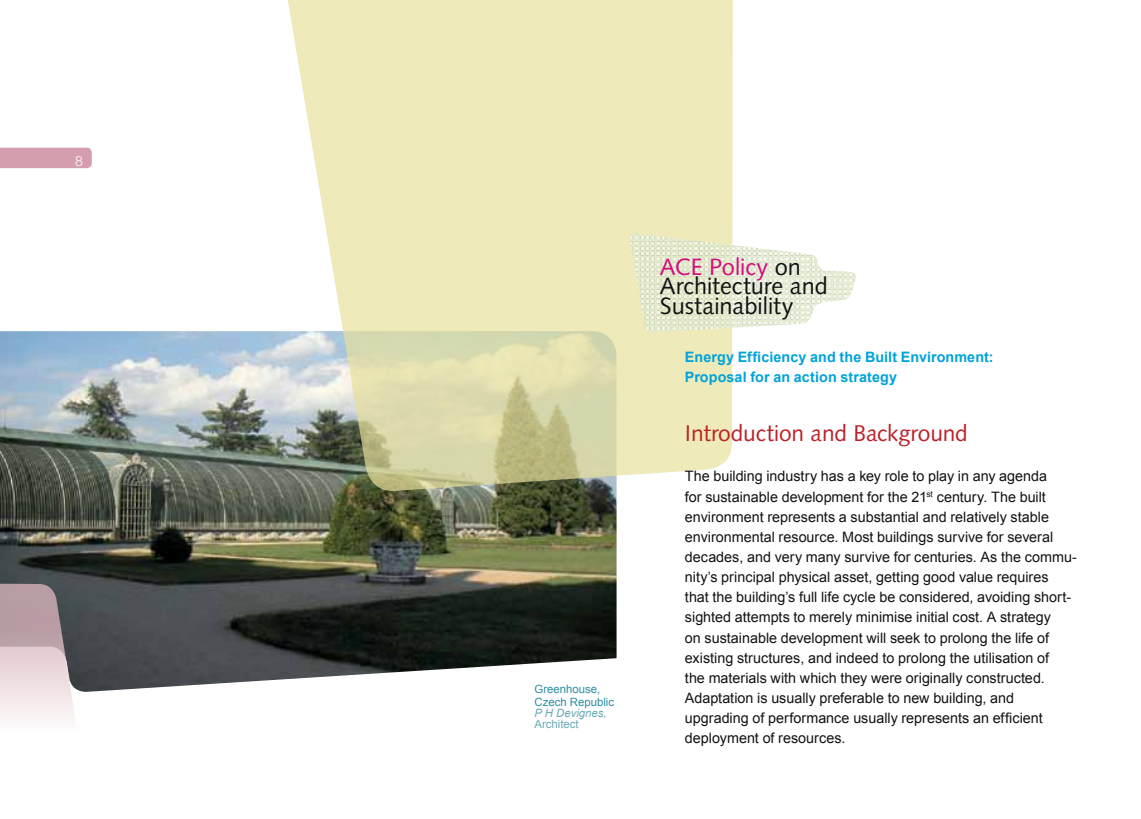
<style>
.page{position:relative;width:1141px;height:819px;background:#fff}
.page>*{position:absolute;margin:0;border:0;box-sizing:border-box;transform-origin:0 0}
.t1{font:23.62px/19.2px "Syntax";color:#121212}
.t2{font:22.75px "Syntax";letter-spacing:-.005em;color:#bc2229}
.t3{font:14.35px/20.1px "Arial";color:#121212}
.t4{font:700 14.35px/20.1px "Arial";letter-spacing:.005em;color:#00a3db}
.t5{font:300 14px "Helvetica Neue";color:#fff}
.t6{font:11.38px/12.2px "Arial";color:#2d8ea1}
.t7{font:italic 11.38px "Arial";color:#6baab8}
.t8{font:11.38px "Arial";color:#6baab8}
.s1{color:#d70b7d}
</style>
<div class="page">
<div style="left:0;top:148px;width:92px;height:20px;background:#d49eaf"></div>
<img style="left:0;top:331px;width:617px;height:264px">
<svg style="left:90px;top:595px;width:527px;height:97px"></svg>
<svg style="left:0;top:583px;width:90px;height:134px;background:#b4a7ab"></svg>
<svg style="left:266px;top:0;width:467px;height:492px;background:#e4e2b9"></svg>
<img style="left:629px;top:233px;width:227px;height:99px">
<p class="t5" style="left:75px;top:152px;width:9px">8</p>
<p class="t6" style="left:535px;top:683px;width:81px">Greenhouse,<br>Czech Republic</p>
<p class="t7" style="left:535px;top:706px;width:74px">P H Devignes,</p>
<p class="t8" style="left:535px;top:717px;width:46px">Architect</p>
<h1 class="t1" style="left:660px;top:257px;width:170px"><span class="s1">ACE Policy</span> on<br>Architecture and<br>Sustainability</h1>
<p class="t4" style="left:685px;top:346px;width:310px">Energy Efficiency and the Built Environment:<br>Proposal for an action strategy</p>
<h2 class="t2" style="left:685px;top:420px;width:284px">Introduction and Background</h2>
<p class="t3" style="left:685px;top:466px;width:394px">The building industry has a key role to play in any agenda<br>for sustainable development for the 21<sup>st</sup> century. The built environment represents a substantial and relatively stable environmental resource. Most buildings survive for several decades, and very many survive for centuries. As the commu&shy;nity’s principal physical asset, getting good value requires<br>that the building’s full life cycle be considered, avoiding short&shy;sighted attempts to merely minimise initial cost. A strategy<br>on sustainable development will seek to prolong the life of existing structures, and indeed to prolong the utilisation of<br>the materials with which they were originally constructed.<br>Adaptation is usually preferable to new building, and upgrading of performance usually represents an efficient deployment of resources.</p>
</div>
